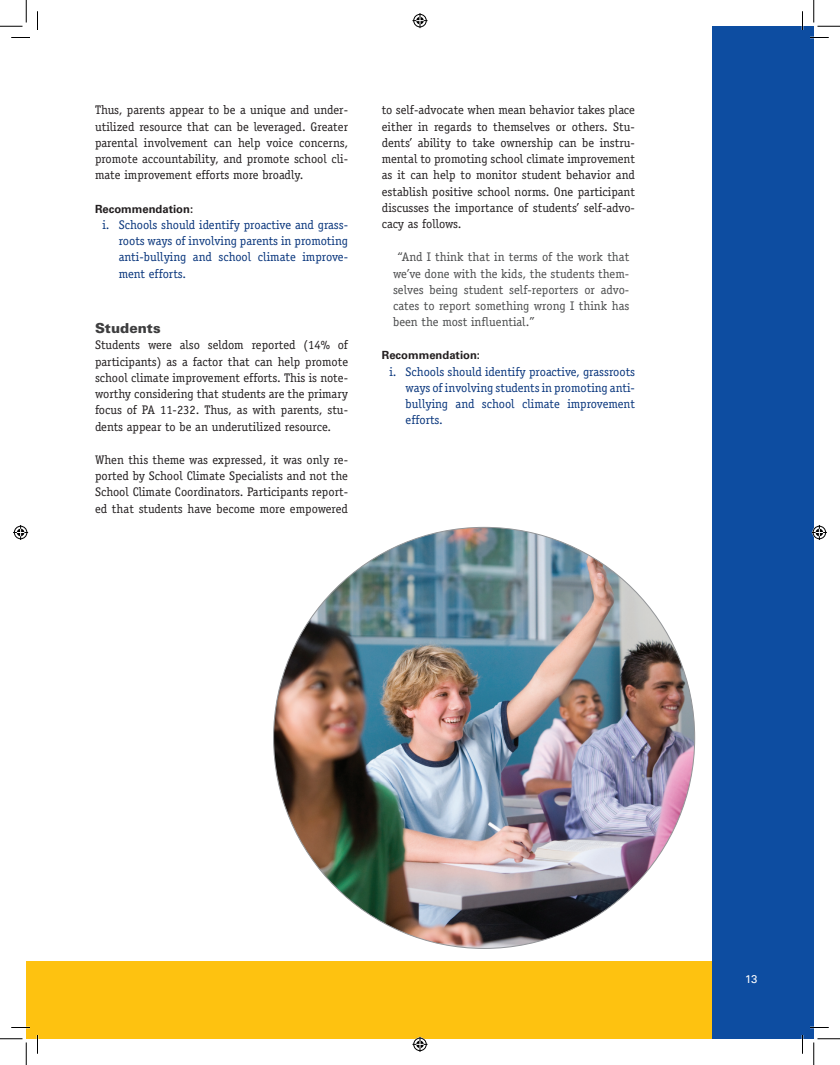
<style>
.page{position:relative;width:840px;height:1065px;background:#fff}
.page>*{position:absolute;margin:0;border:0;box-sizing:border-box;transform-origin:0 0}
.t1{font:900 13.75px "Univers LT Std";color:#3e3e3f}
.t2{font:12.5px/16.2px "Officina Serif";color:#231f20;text-align:justify}
.t3{font:12.5px/16.2px "Officina Serif";color:#08357c;text-align:justify}
.t4{font:12.5px/16.2px "Officina Serif";color:#4b4c4d;text-align:justify}
.t5{font:700 11.25px "Univers LT Std";color:#231f20}
.t6{font:11.25px "Univers LT Std";color:#fff}
</style>
<div class="page">
<div style="left:26px;top:961px;width:788px;height:78px;background:#fec210"></div>
<div style="left:712px;top:26px;width:102px;height:1013px;background:#0d4da1"></div>
<img style="left:274px;top:527px;width:421px;height:421px;border-radius:211px">
<svg style="left:11px;top:37px;width:19px;height:1px"></svg>
<svg style="left:810px;top:37px;width:19px;height:1px"></svg>
<svg style="left:11px;top:1027px;width:19px;height:1px"></svg>
<svg style="left:810px;top:1027px;width:19px;height:1px"></svg>
<svg style="left:37px;top:11px;width:1px;height:19px"></svg>
<svg style="left:37px;top:1035px;width:1px;height:19px"></svg>
<svg style="left:802px;top:11px;width:1px;height:19px"></svg>
<svg style="left:802px;top:1035px;width:1px;height:19px"></svg>
<svg style="left:0;top:0;width:27px;height:27px"></svg>
<svg style="left:0;top:1039px;width:27px;height:26px"></svg>
<svg style="left:814px;top:0;width:26px;height:27px"></svg>
<svg style="left:814px;top:1039px;width:26px;height:26px"></svg>
<svg style="left:412px;top:13px;width:16px;height:15px"></svg>
<svg style="left:412px;top:1037px;width:16px;height:15px"></svg>
<svg style="left:13px;top:525px;width:15px;height:15px"></svg>
<svg style="left:812px;top:525px;width:15px;height:15px"></svg>
<p class="t2" style="left:95px;top:102px;width:255px">Thus, parents appear to be a unique and under&shy;utilized resource that can be leveraged. Greater parental involvement can help voice concerns, promote accountability, and promote school cli&shy;mate improvement efforts more broadly.</p>
<p class="t5" style="left:95px;top:202px;width:100px">Recommendation:</p>
<p class="t3" style="left:119px;top:216px;width:231px;text-indent:-16px">i. Schools should identify proactive and grass&shy;roots ways of involving parents in promoting anti-bullying and school climate improve&shy;ment efforts.</p>
<p class="t1" style="left:95px;top:320px;width:67px">Students</p>
<p class="t2" style="left:95px;top:337px;width:255px">Students were also seldom reported (14% of participants) as a factor that can help promote school climate improvement efforts. This is note&shy;worthy considering that students are the primary focus of PA 11-232. Thus, as with parents, stu&shy;dents appear to be an underutilized resource.</p>
<p class="t2" style="left:95px;top:451px;width:255px">When this theme was expressed, it was only re&shy;ported by School Climate Specialists and not the School Climate Coordinators. Participants report&shy;ed that students have become more empowered</p>
<p class="t2" style="left:382px;top:102px;width:255px">to self-advocate when mean behavior takes place either in regards to themselves or others. Stu&shy;dents’ ability to take ownership can be instru&shy;mental to promoting school climate improvement as it can help to monitor student behavior and establish positive school norms. One participant discusses the importance of students’ self-advo&shy;cacy as follows.</p>
<p class="t4" style="left:393px;top:249px;width:238px;text-indent:4px">“And I think that in terms of the work that we’ve done with the kids, the students them&shy;selves being student self-reporters or advo&shy;cates to report something wrong I think has been the most influential.”</p>
<p class="t5" style="left:382px;top:349px;width:100px">Recommendation:</p>
<p class="t3" style="left:406px;top:363px;width:231px;text-indent:-16px">i. Schools should identify proactive, grassroots ways of involving students in promoting anti&shy;bullying and school climate improvement efforts.</p>
<p class="t6" style="left:745px;top:972px;width:14px">13</p>
</div>
